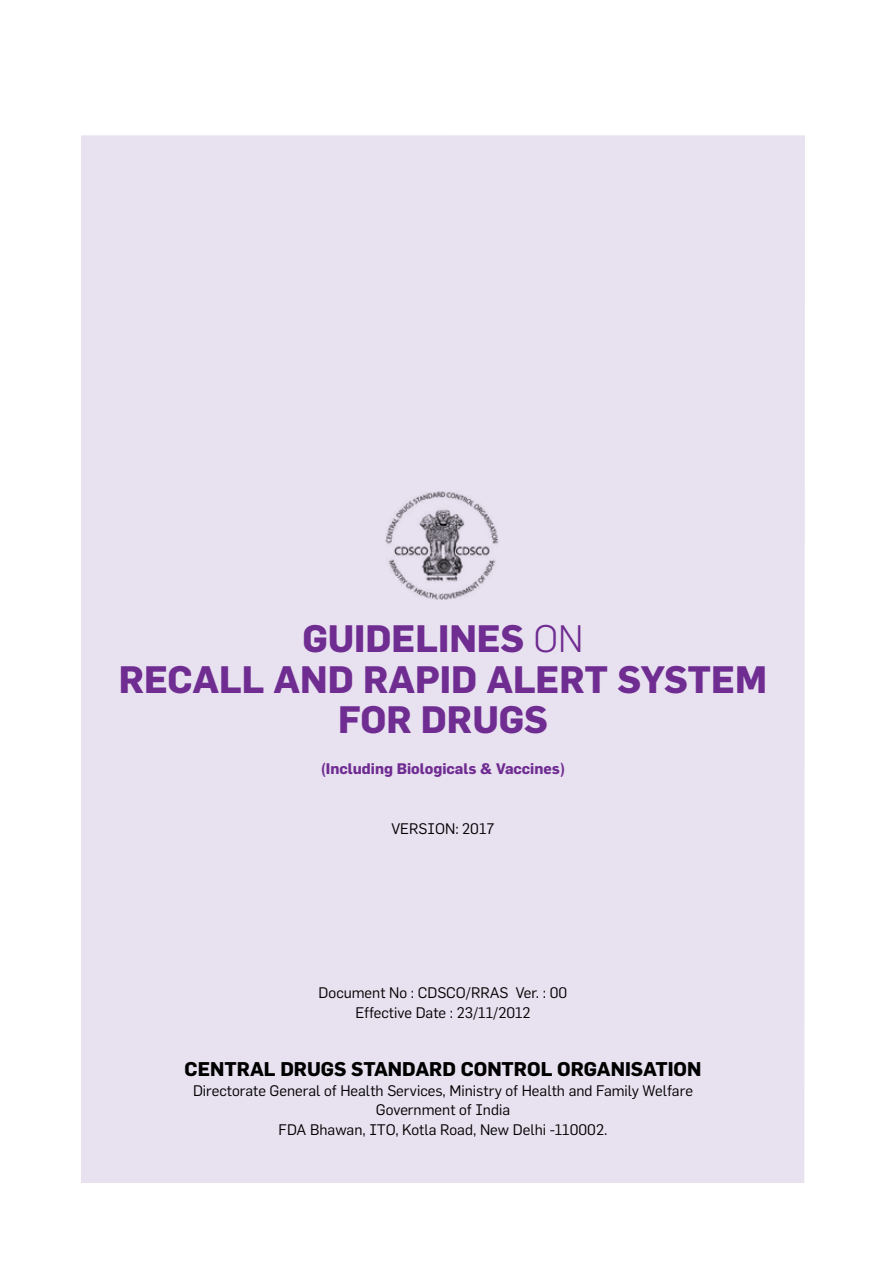
<style>
.page{position:relative;width:886px;height:1264px;background:#fff}
.page>*{position:absolute;margin:0;border:0;box-sizing:border-box;transform-origin:0 0}
.t1{font:700 37.5px "Flama";color:#6f2c91}
.t2{font:300 37.5px "Flama";color:#6f2c91}
.t3{font:700 19.5px "Flama";color:#000}
.t4{font:15px/19.5px "Flama";color:#000;text-align:center}
.t5{font:700 15px "Flama";color:#6f2c91}
</style>
<div class="page">
<div style="left:81px;top:135px;width:724px;height:1048px;background:#e8e1f0"></div>
<img style="left:384px;top:486px;width:117px;height:118px">
<h1 class="t1" style="left:302px;top:615px;width:112px">GUIDELINES</h1>
<h1 class="t2" style="left:533px;top:617px;width:52px">ON</h1>
<h1 class="t1" style="left:119px;top:656px;width:99px">RECALL</h1>
<h1 class="t1" style="left:274px;top:656px;width:238px">AND RAPID ALERT</h1>
<h1 class="t1" style="left:617px;top:656px;width:71px">SYSTE</h1>
<h1 class="t1" style="left:735px;top:656px;width:33px">M</h1>
<h1 class="t1" style="left:338px;top:696px;width:135px">FOR DRUGS</h1>
<p class="t5" style="left:321px;top:759px;width:246px">(INCLUDING BIOLOGICALS &amp; VACCINES)</p>
<p class="t4" style="left:391px;top:818px;width:104px">VERSION: 2017</p>
<p class="t4" style="left:319px;top:983px;width:250px">Document No : CDSCO/RRAS Ver. : 00<br>Effective Date : 23/11/2012</p>
<h2 class="t3" style="left:185px;top:1057px;width:518px">CENTRAL DRUGS STANDARD CONTROL ORGANISATION</h2>
<p class="t4" style="left:193px;top:1080px;width:501px">Directorate General of Health Services, Ministry of Health and Family Welfare<br>Government of India<br>FDA Bhawan, ITO, Kotla Road, New Delhi -110002.</p>
</div>
